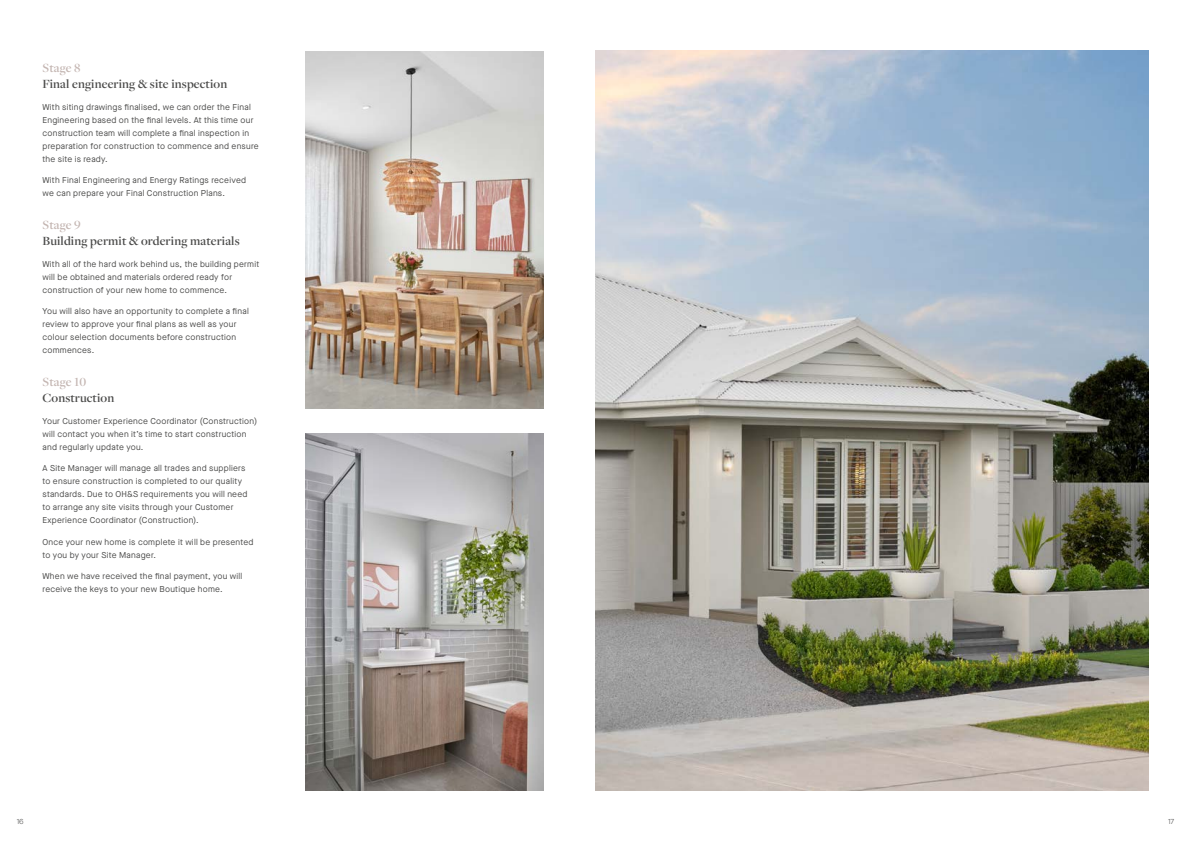
<style>
.page{position:relative;width:1191px;height:842px;background:#fff}
.page>*{position:absolute;margin:0;border:0;box-sizing:border-box;transform-origin:0 0}
.t1{font:600 13px "Freight Disp Pro";letter-spacing:.01em;color:#4a4a49}
.t2{font:600 13px "Freight Disp Pro";letter-spacing:.005em;color:#c4b6b2}
.t3{font:8.5px/13px "Maison Neue";letter-spacing:.03em;color:#4a4a49}
.t4{font:300 7.5px "Maison Neue";color:#4a4a49}
</style>
<div class="page">
<img style="left:595px;top:51px;width:553px;height:740px">
<img style="left:305px;top:51px;width:238px;height:358px">
<img style="left:305px;top:433px;width:238px;height:358px">
<h1 class="t2" style="left:43px;top:59px;width:40px">Stage 8</h1>
<h1 class="t1" style="left:43px;top:75px;width:186px">Final engineering &amp; site inspection</h1>
<p class="t3" style="left:43px;top:100px;width:218px">With siting drawings finalised, we can order the Final Engineering based on the final levels. At this time our construction team will complete a final inspection in preparation for construction to commence and ensure the site is ready.</p>
<p class="t3" style="left:43px;top:174px;width:205px">With Final Engineering and Energy Ratings received we can prepare your Final Construction Plans.</p>
<h1 class="t2" style="left:43px;top:216px;width:40px">Stage 9</h1>
<h1 class="t1" style="left:43px;top:232px;width:199px">Building permit &amp; ordering materials</h1>
<p class="t3" style="left:43px;top:257px;width:218px">With all of the hard work behind us, the building permit will be obtained and materials ordered ready for construction of your new home to commence.</p>
<p class="t3" style="left:43px;top:305px;width:208px">You will also have an opportunity to complete a final review to approve your final plans as well as your colour selection documents before construction commences.</p>
<h1 class="t2" style="left:43px;top:373px;width:45px">Stage 10</h1>
<h1 class="t1" style="left:43px;top:389px;width:73px">Construction</h1>
<p class="t3" style="left:43px;top:414px;width:216px">Your Customer Experience Coordinator (Construction) will contact you when it’s time to start construction and regularly update you.</p>
<p class="t3" style="left:43px;top:462px;width:206px">A Site Manager will manage all trades and suppliers to ensure construction is completed to our quality standards. Due to OH&amp;S requirements you will need to arrange any site visits through your Customer Experience Coordinator (Construction).</p>
<p class="t3" style="left:43px;top:535px;width:212px">Once your new home is complete it will be presented to you by your Site Manager.</p>
<p class="t3" style="left:43px;top:570px;width:201px">When we have received the final payment, you will receive the keys to your new Boutique home.</p>
<p class="t4" style="left:17px;top:816px;width:8px">16</p>
<p class="t4" style="left:1168px;top:816px;width:8px">17</p>
</div>
